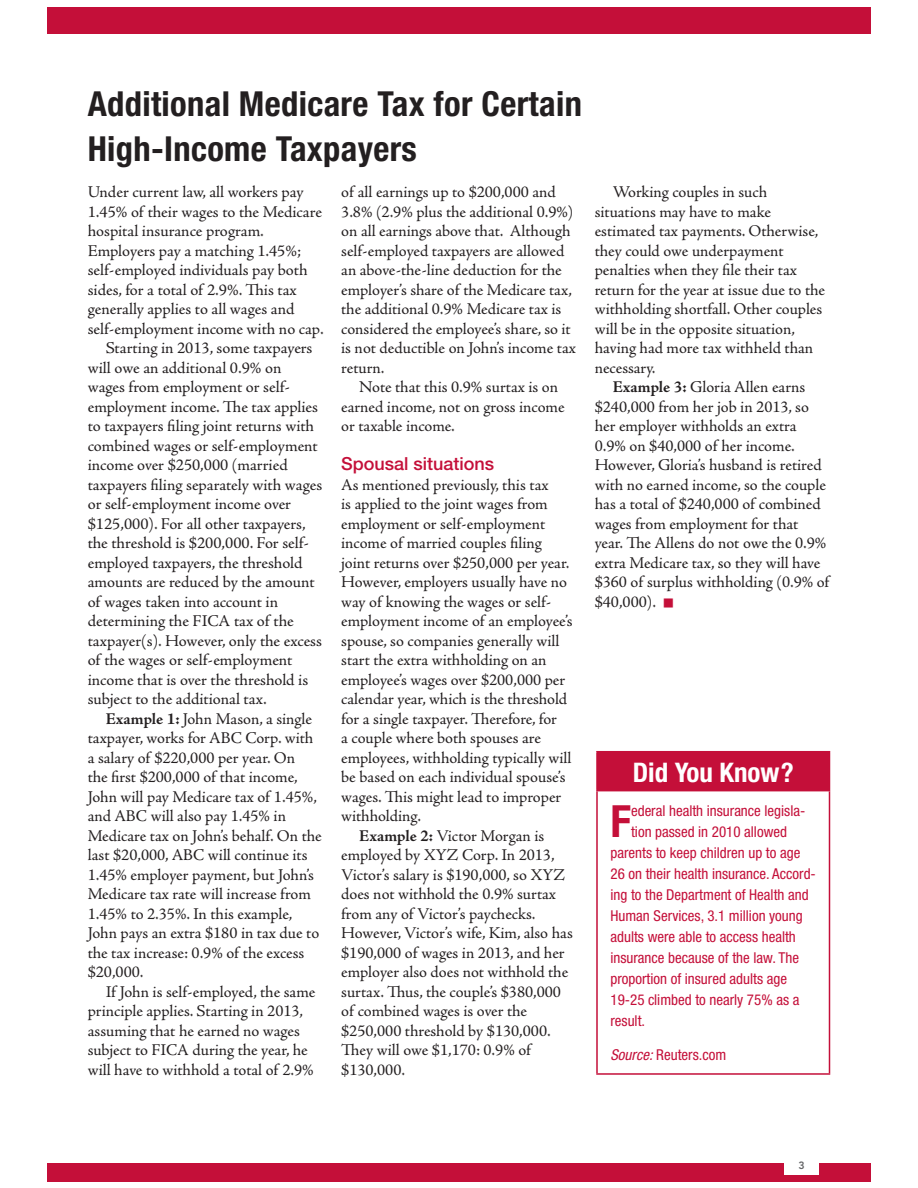
<style>
.page{position:relative;width:918px;height:1188px;background:#fff}
.page>*{position:absolute;margin:0;border:0;box-sizing:border-box;transform-origin:0 0}
.t1{font:700 condensed 44.4px "Helvetica Neue";color:#c40f39}
.t2{font:700 condensed 34.5px/45px "Helvetica Neue";letter-spacing:.01em;color:#231f20}
.t3{font:700 condensed 27px "Helvetica Neue";color:#fff}
.t4{font:500 18px "Helvetica Neue";color:#c40f39}
.t5{font:16.5px/19.5px "Adobe Jenson Pro";color:#231f20}
.t6{font:condensed 15px "Helvetica Neue";color:#c40f39}
.t7{font:800 10.5px "Avenir";color:#636466}
.s1{font-weight:700}
.s2{font-style:italic}
</style>
<div class="page">
<div style="left:47px;top:7px;width:824px;height:27px;background:#c40f39"></div>
<div style="left:47px;top:1163px;width:824px;height:18px;background:#c40f39"></div>
<div style="left:785px;top:1156px;width:34px;height:19px;background:#fff"></div>
<div style="left:597px;top:752px;width:233px;height:39px;background:#c40f39"></div>
<hr style="left:596px;top:752px;width:2px;height:38px;background:#c40f39">
<hr style="left:596px;top:751px;width:234px;height:1px;background:#c40f39">
<hr style="left:596px;top:791px;width:2px;height:282px;background:#c40f39">
<hr style="left:596px;top:790px;width:234px;height:1px;background:#c40f39">
<hr style="left:829px;top:791px;width:1px;height:282px;background:#c40f39">
<hr style="left:596px;top:1073px;width:234px;height:2px;background:#c40f39">
<h2 class="t2" style="left:88px;top:84px;width:496px">Additional Medicare Tax for Certain<br>High-Income Taxpayers</h2>
<p class="t5" style="left:88px;top:184px;width:218px">Under current law, all workers pay</p>
<p class="t5" style="left:88px;top:204px;width:236px">1.45% of their wages to the Medicare</p>
<p class="t5" style="left:88px;top:223px;width:178px">hospital insurance program.</p>
<p class="t5" style="left:88px;top:243px;width:215px">Employers pay a matching 1.45%;</p>
<p class="t5" style="left:88px;top:262px;width:221px">self-employed individuals pay both</p>
<p class="t5" style="left:88px;top:282px;width:211px">sides, for a total of 2.9%. This tax</p>
<p class="t5" style="left:88px;top:301px;width:208px">generally applies to all wages and</p>
<p class="t5" style="left:88px;top:321px;width:237px">self-employment income with no cap.</p>
<p class="t5" style="left:106px;top:340px;width:208px">Starting in 2013, some taxpayers</p>
<p class="t5" style="left:88px;top:360px;width:195px">will owe an additional 0.9% on</p>
<p class="t5" style="left:88px;top:379px;width:204px">wages from employment or self-</p>
<p class="t5" style="left:88px;top:399px;width:232px">employment income. The tax applies</p>
<p class="t5" style="left:88px;top:418px;width:228px">to taxpayers filing joint returns with</p>
<p class="t5" style="left:88px;top:438px;width:232px">combined wages or self-employment</p>
<p class="t5" style="left:88px;top:457px;width:202px">income over $250,000 (married</p>
<p class="t5" style="left:88px;top:477px;width:236px">taxpayers filing separately with wages</p>
<p class="t5" style="left:88px;top:496px;width:205px">or self-employment income over</p>
<p class="t5" style="left:88px;top:516px;width:220px">$125,000). For all other taxpayers,</p>
<p class="t5" style="left:88px;top:535px;width:223px">the threshold is $200,000. For self-</p>
<p class="t5" style="left:88px;top:555px;width:216px">employed taxpayers, the threshold</p>
<p class="t5" style="left:88px;top:574px;width:228px">amounts are reduced by the amount</p>
<p class="t5" style="left:88px;top:594px;width:192px">of wages taken into account in</p>
<p class="t5" style="left:88px;top:613px;width:208px">determining the FICA tax of the</p>
<p class="t5" style="left:88px;top:633px;width:236px">taxpayer(s). However, only the excess</p>
<p class="t5" style="left:88px;top:652px;width:206px">of the wages or self-employment</p>
<p class="t5" style="left:88px;top:672px;width:222px">income that is over the threshold is</p>
<p class="t5" style="left:88px;top:691px;width:181px">subject to the additional tax.</p>
<p class="t5" style="left:106px;top:711px;width:208px"><span class="s1">Example 1:</span> John Mason, a single</p>
<p class="t5" style="left:88px;top:730px;width:227px">taxpayer, works for ABC Corp. with</p>
<p class="t5" style="left:88px;top:750px;width:209px">a salary of $220,000 per year. On</p>
<p class="t5" style="left:88px;top:769px;width:212px">the first $200,000 of that income,</p>
<p class="t5" style="left:88px;top:789px;width:231px">John will pay Medicare tax of 1.45%,</p>
<p class="t5" style="left:88px;top:808px;width:200px">and ABC will also pay 1.45% in</p>
<p class="t5" style="left:88px;top:828px;width:235px">Medicare tax on John’s behalf. On the</p>
<p class="t5" style="left:88px;top:847px;width:221px">last $20,000, ABC will continue its</p>
<p class="t5" style="left:88px;top:867px;width:228px">1.45% employer payment, but John’s</p>
<p class="t5" style="left:88px;top:886px;width:225px">Medicare tax rate will increase from</p>
<p class="t5" style="left:88px;top:906px;width:206px">1.45% to 2.35%. In this example,</p>
<p class="t5" style="left:88px;top:925px;width:233px">John pays an extra $180 in tax due to</p>
<p class="t5" style="left:88px;top:945px;width:218px">the tax increase: 0.9% of the excess</p>
<p class="t5" style="left:88px;top:964px;width:57px">$20,000.</p>
<p class="t5" style="left:106px;top:984px;width:211px">If John is self-employed, the same</p>
<p class="t5" style="left:88px;top:1003px;width:217px">principle applies. Starting in 2013,</p>
<p class="t5" style="left:88px;top:1023px;width:214px">assuming that he earned no wages</p>
<p class="t5" style="left:88px;top:1042px;width:222px">subject to FICA during the year, he</p>
<p class="t5" style="left:88px;top:1062px;width:227px">will have to withhold a total of 2.9%</p>
<p class="t5" style="left:341px;top:184px;width:236px">of all earnings up to $200,000 and 3.8% (2.9% plus the additional 0.9%) on all earnings above that. Although self-employed taxpayers are allowed an above-the-line deduction for the employer’s share of the Medicare tax, the additional 0.9% Medicare tax is considered the employee’s share, so it is not deductible on John’s income tax return.</p>
<p class="t5" style="left:341px;top:379px;width:225px;text-indent:18px">Note that this 0.9% surtax is on earned income, not on gross income or taxable income.</p>
<p class="t4" style="left:341px;top:457px;width:155px">Spousal situations</p>
<p class="t5" style="left:341px;top:477px;width:209px">As mentioned previously, this tax</p>
<p class="t5" style="left:341px;top:496px;width:208px">is applied to the joint wages from</p>
<p class="t5" style="left:341px;top:516px;width:205px">employment or self-employment</p>
<p class="t5" style="left:341px;top:535px;width:202px">income of married couples filing</p>
<p class="t5" style="left:341px;top:555px;width:230px">joint returns over $250,000 per year.</p>
<p class="t5" style="left:341px;top:574px;width:227px">However, employers usually have no</p>
<p class="t5" style="left:341px;top:594px;width:212px">way of knowing the wages or self-</p>
<p class="t5" style="left:341px;top:613px;width:233px">employment income of an employee’s</p>
<p class="t5" style="left:341px;top:633px;width:220px">spouse, so companies generally will</p>
<p class="t5" style="left:341px;top:652px;width:207px">start the extra withholding on an</p>
<p class="t5" style="left:341px;top:672px;width:226px">employee’s wages over $200,000 per</p>
<p class="t5" style="left:341px;top:691px;width:228px">calendar year, which is the threshold</p>
<p class="t5" style="left:341px;top:711px;width:217px">for a single taxpayer. Therefore, for</p>
<p class="t5" style="left:341px;top:730px;width:201px">a couple where both spouses are</p>
<p class="t5" style="left:341px;top:750px;width:232px">employees, withholding typically will</p>
<p class="t5" style="left:341px;top:769px;width:226px">be based on each individual spouse’s</p>
<p class="t5" style="left:341px;top:789px;width:222px">wages. This might lead to improper</p>
<p class="t5" style="left:341px;top:808px;width:81px">withholding.</p>
<p class="t5" style="left:359px;top:828px;width:187px"><span class="s1">Example 2:</span> Victor Morgan is</p>
<p class="t5" style="left:341px;top:847px;width:215px">employed by XYZ Corp. In 2013,</p>
<p class="t5" style="left:341px;top:867px;width:225px">Victor’s salary is $190,000, so XYZ</p>
<p class="t5" style="left:341px;top:886px;width:216px">does not withhold the 0.9% surtax</p>
<p class="t5" style="left:341px;top:906px;width:196px">from any of Victor’s paychecks.</p>
<p class="t5" style="left:341px;top:925px;width:233px">However, Victor’s wife, Kim, also has</p>
<p class="t5" style="left:341px;top:945px;width:225px">$190,000 of wages in 2013, and her</p>
<p class="t5" style="left:341px;top:964px;width:228px">employer also does not withhold the</p>
<p class="t5" style="left:341px;top:984px;width:221px">surtax. Thus, the couple’s $380,000</p>
<p class="t5" style="left:341px;top:1003px;width:187px">of combined wages is over the</p>
<p class="t5" style="left:341px;top:1023px;width:211px">$250,000 threshold by $130,000.</p>
<p class="t5" style="left:341px;top:1042px;width:191px">They will owe $1,170: 0.9% of</p>
<p class="t5" style="left:341px;top:1062px;width:65px">$130,000.</p>
<p class="t5" style="left:595px;top:184px;width:232px;text-indent:18px">Working couples in such situations may have to make estimated tax payments. Otherwise, they could owe underpayment penalties when they file their tax return for the year at issue due to the withholding shortfall. Other couples will be in the opposite situation, having had more tax withheld than necessary.</p>
<p class="t5" style="left:595px;top:379px;width:236px;text-indent:18px"><span class="s1">Example 3:</span> Gloria Allen earns $240,000 from her job in 2013, so her employer withholds an extra<br>0.9% on $40,000 of her income.<br>However, Gloria’s husband is retired with no earned income, so the couple has a total of $240,000 of combined wages from employment for that year. The Allens do not owe the 0.9% extra Medicare tax, so they will have $360 of surplus withholding (0.9% of $40,000).</p>
<h3 class="t3" style="left:633px;top:762px;width:162px">Did You Know ?</h3>
<h1 class="t1" style="left:611px;top:805px;width:22px">F</h1>
<p class="t6" style="left:631px;top:805px;width:176px">ederal health insurance legisla-</p>
<p class="t6" style="left:631px;top:826px;width:158px">tion passed in 2010 allowed</p>
<p class="t6" style="left:610px;top:847px;width:192px">parents to keep children up to age</p>
<p class="t6" style="left:610px;top:868px;width:207px">26 on their health insurance. Accord-</p>
<p class="t6" style="left:610px;top:889px;width:200px">ing to the Department of Health and</p>
<p class="t6" style="left:610px;top:910px;width:194px">Human Services, 3.1 million young</p>
<p class="t6" style="left:610px;top:931px;width:187px">adults were able to access health</p>
<p class="t6" style="left:610px;top:952px;width:190px">insurance because of the law. The</p>
<p class="t6" style="left:610px;top:973px;width:178px">proportion of insured adults age</p>
<p class="t6" style="left:610px;top:994px;width:190px">19-25 climbed to nearly 75% as a</p>
<p class="t6" style="left:610px;top:1015px;width:36px">result.</p>
<p class="t6" style="left:610px;top:1050px;width:117px"><span class="s2">Source:</span> Reuters.com</p>
<p class="t7" style="left:799px;top:1161px;width:8px">3</p>
</div>
